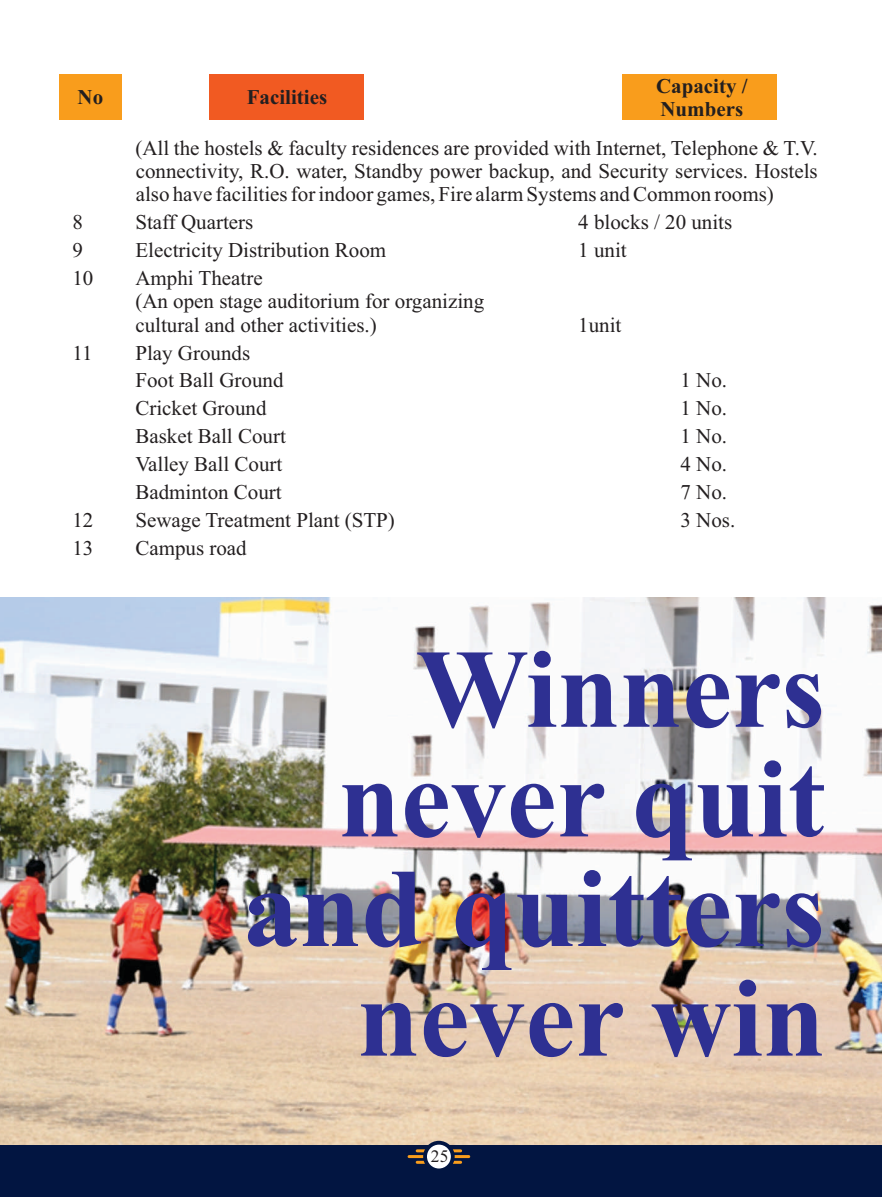
<style>
.page{position:relative;width:882px;height:1197px;background:#fff}
.page>*{position:absolute;margin:0;border:0;box-sizing:border-box;transform-origin:0 0}
.t1{font:700 112px/109.5px "Times New Roman";color:#2e3092;text-align:right}
.t2{font:21px/23.3px "Times New Roman";color:#231f20}
.t3{font:700 21px/23.3px "Times New Roman";color:#231f20}
.t4{font:17.5px "Times New Roman";color:#231f20}
</style>
<div class="page">
<img style="left:0;top:598px;width:882px;height:547px">
<div style="left:0;top:1145px;width:882px;height:52px;background:#021541"></div>
<hr style="left:416px;top:1149px;width:46px;height:3px;background:#f99d1c;border-radius:2px">
<hr style="left:408px;top:1155px;width:62px;height:3px;background:#f99d1c;border-radius:2px">
<hr style="left:416px;top:1161px;width:46px;height:3px;background:#f99d1c;border-radius:2px">
<div style="left:423px;top:1141px;width:32px;height:31px;background:#021541;border-radius:50%"></div>
<div style="left:427px;top:1145px;width:24px;height:24px;background:#fff;border-radius:50%"></div>
<div style="left:59px;top:75px;width:62px;height:45px;background:#f99d1c"></div>
<div style="left:210px;top:75px;width:154px;height:45px;background:#f15a22"></div>
<div style="left:622px;top:75px;width:154px;height:45px;background:#f99d1c"></div>
<p class="t3" style="left:78px;top:88px;width:27px">No</p>
<p class="t3" style="left:247px;top:88px;width:82px">Facilities</p>
<p class="t3" style="left:656px;top:76px;width:93px">Capacity /<br>Numbers</p>
<p class="t2" style="left:135px;top:138px;width:684px;text-align:justify">(All the hostels &amp; faculty residences are provided with Internet, Telephone &amp; T.V. connectivity, R.O. water, Standby power backup, and Security services. Hostels also have facilities for indoor games, Fire alarm Systems and Common rooms)</p>
<p class="t2" style="left:72px;top:213px;width:12px">8</p>
<p class="t2" style="left:135px;top:213px;width:119px">Staff Quarters</p>
<p class="t2" style="left:578px;top:213px;width:156px">4 blocks / 20 units</p>
<p class="t2" style="left:72px;top:241px;width:12px">9</p>
<p class="t2" style="left:135px;top:241px;width:252px">Electricity Distribution Room</p>
<p class="t2" style="left:578px;top:241px;width:50px">1 unit</p>
<p class="t2" style="left:72px;top:268px;width:22px">10</p>
<p class="t2" style="left:135px;top:268px;width:350px">Amphi Theatre<br>(An open stage auditorium for organizing cultural and other activities.)</p>
<p class="t2" style="left:72px;top:343px;width:22px">11</p>
<p class="t2" style="left:135px;top:343px;width:116px">Play Grounds</p>
<p class="t2" style="left:578px;top:315px;width:45px">1unit</p>
<p class="t2" style="left:135px;top:371px;width:150px">Foot Ball Ground</p>
<p class="t2" style="left:680px;top:371px;width:48px">1 No.</p>
<p class="t2" style="left:135px;top:399px;width:133px">Cricket Ground</p>
<p class="t2" style="left:680px;top:399px;width:48px">1 No.</p>
<p class="t2" style="left:135px;top:427px;width:152px">Basket Ball Court</p>
<p class="t2" style="left:680px;top:427px;width:48px">1 No.</p>
<p class="t2" style="left:135px;top:455px;width:149px">Valley Ball Court</p>
<p class="t2" style="left:680px;top:455px;width:48px">4 No.</p>
<p class="t2" style="left:135px;top:482px;width:148px">Badminton Court</p>
<p class="t2" style="left:680px;top:482px;width:48px">7 No.</p>
<p class="t2" style="left:72px;top:510px;width:22px">12</p>
<p class="t2" style="left:135px;top:510px;width:261px">Sewage Treatment Plant (STP)</p>
<p class="t2" style="left:680px;top:510px;width:56px">3 Nos.</p>
<p class="t2" style="left:72px;top:538px;width:22px">13</p>
<p class="t2" style="left:135px;top:538px;width:113px">Campus road</p>
<h1 class="t1" style="left:243px;top:646px;width:584px">Winners never quit and quitters never win</h1>
<p class="t4" style="left:431px;top:1150px;width:19px">25</p>
</div>
